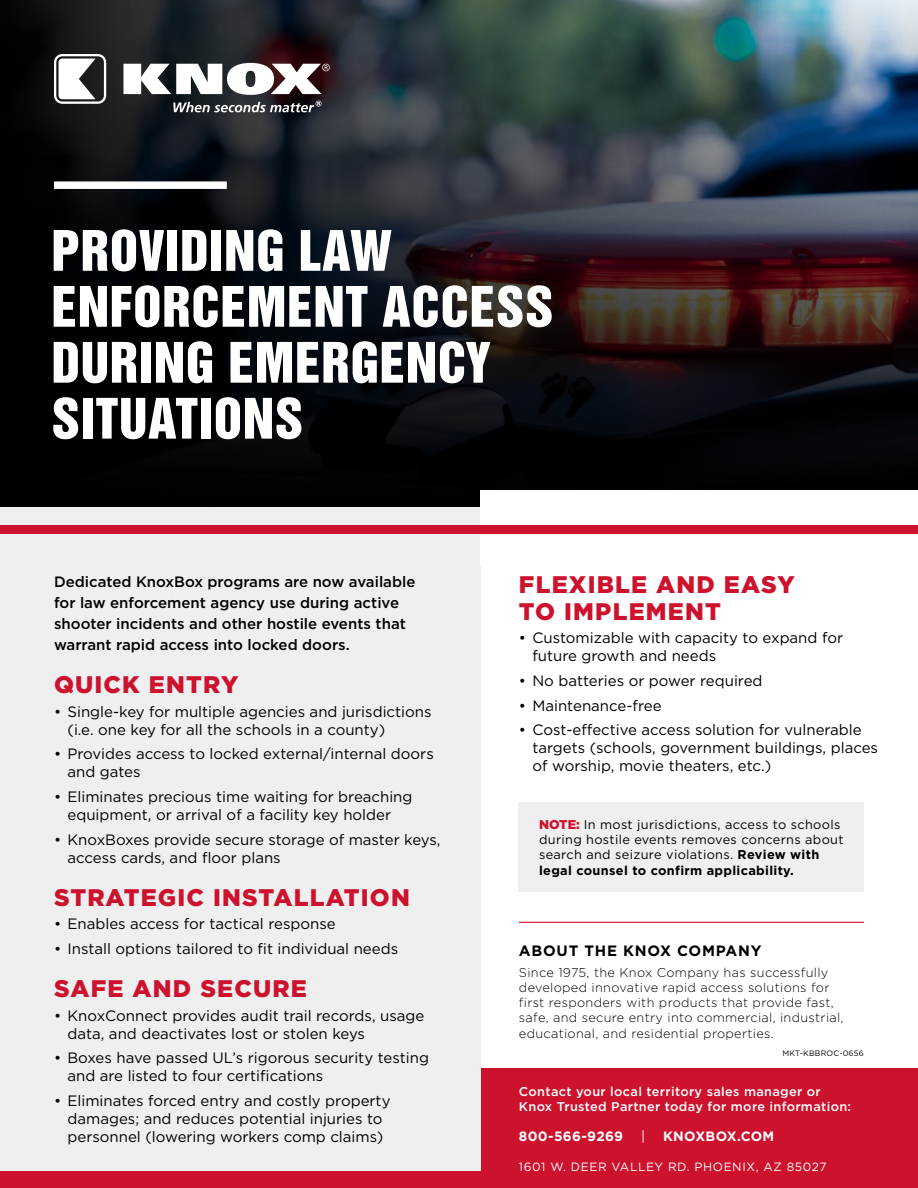
<style>
.page{position:relative;width:918px;height:1188px;background:#fff}
.page>*{position:absolute;margin:0;border:0;box-sizing:border-box;transform-origin:0 0}
.t1{font:51px/55.9px "Helvetica Inserat LT Pro";letter-spacing:.015em;color:#fff}
.t2{font:900 24px/27px "Gotham";letter-spacing:.05em;color:#cd122d}
.t3{font:15px/18px "Gotham";color:#000}
.t4{font:500 15px/21px "Gotham";color:#000}
.t5{font:700 15px "Gotham";letter-spacing:.05em;color:#000}
.t6{font:700 13.5px "Gotham";letter-spacing:.025em;color:#fff}
.t7{font:13.5px "Gotham";color:#fff}
.t8{font:300 12.75px/15.3px "Gotham";letter-spacing:.025em;color:#000}
.t9{font:12.75px/15.3px "Gotham";letter-spacing:.025em;color:#000}
.t10{font:500 12.75px/15.3px "Gotham";letter-spacing:.025em;color:#fff}
.t11{font:12px "Gotham";letter-spacing:.05em;color:#fff}
.t12{font:7.8px "Gotham";letter-spacing:.025em;color:#000}
.s1{font-weight:900;color:#cd122d}
.s2{font-weight:700}
</style>
<div class="page">
<img style="left:0;top:0;width:918px;height:508px">
<div style="left:0;top:1068px;width:918px;height:120px;background:#cd122d"></div>
<div style="left:0;top:508px;width:481px;height:663px;background:#efeff0"></div>
<div style="left:54px;top:181px;width:173px;height:8px;background:#fff"></div>
<svg style="left:54px;top:54px;width:52px;height:50px"></svg>
<svg style="left:124px;top:63px;width:206px;height:32px"></svg>
<svg style="left:173px;top:101px;width:149px;height:11px"></svg>
<div style="left:481px;top:490px;width:437px;height:76px;background:#fff"></div>
<div style="left:0;top:525px;width:918px;height:8px;background:#cd122d"></div>
<div style="left:519px;top:802px;width:345px;height:89px;background:#efeff0"></div>
<hr style="left:519px;top:922px;width:345px;height:1px;background:#cd122d">
<h1 class="t1" style="left:52px;top:224px;width:503px">PROVIDING LAW<br>ENFORCEMENT ACCESS<br>DURING EMERGENCY<br>SITUATIONS</h1>
<p class="t4" style="left:54px;top:571px;width:363px">Dedicated KnoxBox programs are now available for law enforcement agency use during active shooter incidents and other hostile events that warrant rapid access into locked doors.</p>
<h2 class="t2" style="left:54px;top:671px;width:186px">QUICK ENTRY</h2>
<p class="t3" style="left:68px;top:702px;width:366px;text-indent:-14px">• Single-key for multiple agencies and jurisdictions (i.e. one key for all the schools in a county)</p>
<p class="t3" style="left:68px;top:745px;width:368px;text-indent:-14px">• Provides access to locked external/internal doors and gates</p>
<p class="t3" style="left:54px;top:787px;width:360px;text-align:center">• Eliminates precious time waiting for breaching equipment, or arrival of a facility key holder</p>
<p class="t3" style="left:68px;top:830px;width:375px;text-indent:-14px">• KnoxBoxes provide secure storage of master keys, access cards, and floor plans</p>
<h2 class="t2" style="left:54px;top:884px;width:357px">STRATEGIC INSTALLATION</h2>
<p class="t3" style="left:54px;top:915px;width:283px">• Enables access for tactical response</p>
<p class="t3" style="left:54px;top:940px;width:346px">• Install options tailored to fit individual needs</p>
<h2 class="t2" style="left:54px;top:975px;width:254px">SAFE AND SECURE</h2>
<p class="t3" style="left:67px;top:1006px;width:358px;text-indent:-13px">• KnoxConnect provides audit trail records, usage data, and deactivates lost or stolen keys</p>
<p class="t3" style="left:67px;top:1049px;width:363px;text-indent:-13px">• Boxes have passed UL’s rigorous security testing and are listed to four certifications</p>
<p class="t3" style="left:54px;top:1092px;width:338px;text-align:center">• Eliminates forced entry and costly property damages; and reduces potential injuries to personnel (lowering workers comp claims)</p>
<h2 class="t2" style="left:519px;top:571px;width:277px">FLEXIBLE AND EASY<br>TO IMPLEMENT</h2>
<p class="t3" style="left:532px;top:629px;width:312px;text-indent:-14px">• Customizable with capacity to expand for future growth and needs</p>
<p class="t3" style="left:519px;top:671px;width:245px">• No batteries or power required</p>
<p class="t3" style="left:519px;top:696px;width:144px">• Maintenance-free</p>
<p class="t3" style="left:532px;top:721px;width:347px;text-indent:-14px">• Cost-effective access solution for vulnerable targets (schools, government buildings, places of worship, movie theaters, etc.)</p>
<p class="t9" style="left:539px;top:816px;width:306px"><span class="s1">NOTE:</span> In most jurisdictions, access to schools during hostile events removes concerns about search and seizure violations. <span class="s2">Review with legal counsel to confirm applicability.</span></p>
<p class="t5" style="left:519px;top:940px;width:244px">ABOUT THE KNOX COMPANY</p>
<p class="t8" style="left:519px;top:964px;width:326px">Since 1975, the Knox Company has successfully developed innovative rapid access solutions for first responders with products that provide fast, safe, and secure entry into commercial, industrial, educational, and residential properties.</p>
<p class="t12" style="left:783px;top:1048px;width:83px">MKT-KBBROC-0656</p>
<p class="t10" style="left:519px;top:1083px;width:334px">Contact your local territory sales manager or<br>Knox Trusted Partner today for more information:</p>
<p class="t6" style="left:519px;top:1128px;width:106px">800-566-9269</p>
<p class="t7" style="left:641px;top:1128px;width:6px">|</p>
<p class="t6" style="left:663px;top:1128px;width:113px">KNOXBOX.COM</p>
<p class="t11" style="left:519px;top:1159px;width:309px">1601 W. DEER VALLEY RD. PHOENIX, AZ 85027</p>
</div>
